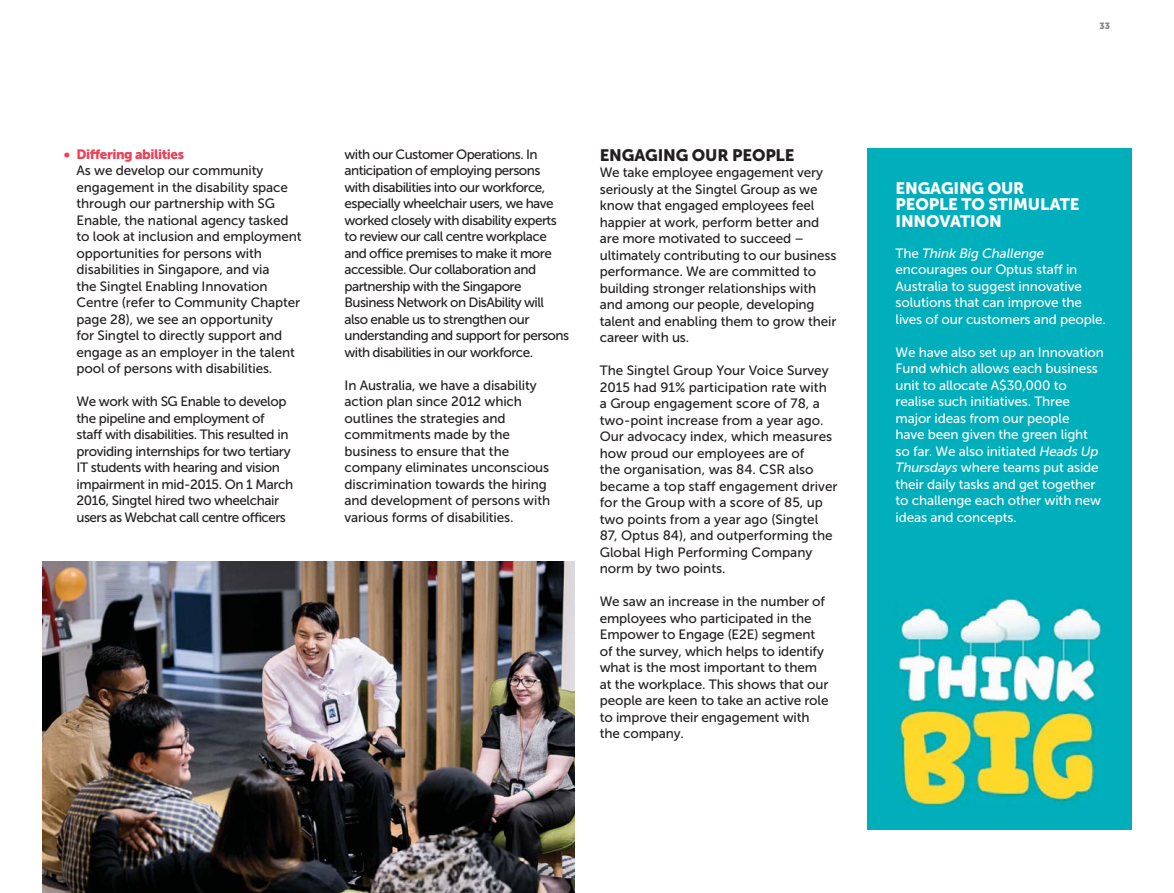
<style>
.page{position:relative;width:1174px;height:893px;background:#fff}
.page>*{position:absolute;margin:0;border:0;box-sizing:border-box;transform-origin:0 0}
.t1{font:16.5px/16.5px "Museo Sans 900";letter-spacing:-.01em;color:#fff}
.t2{font:16.5px "Museo Sans 900";letter-spacing:-.01em;color:#231f20}
.t3{font:13.5px/16.5px "Museo Sans 500";letter-spacing:-.01em;color:#231f20}
.t4{font:13.5px/16.5px "Museo Sans 500";letter-spacing:-.01em;color:#fff}
.t5{font:13.5px/16.5px "Museo Sans 500";letter-spacing:-.04em;color:#231f20}
.t6{font:13.5px/16.5px "Museo Sans 500";letter-spacing:-.03em;color:#231f20}
.t7{font:13.5px "Museo Sans 900";letter-spacing:-.03em;color:#ef3f56}
.t8{font:9px "Museo Sans 900";color:#808285}
.s1{font-style:italic}
</style>
<div class="page">
<img style="left:867px;top:148px;width:264px;height:681px">
<img style="left:43px;top:561px;width:531px;height:332px">
<p class="t7" style="left:64px;top:149px;width:122px">• Differing abilities</p>
<p class="t3" style="left:77px;top:164px;width:227px">As we develop our community engagement in the disability space through our partnership with SG Enable, the national agency tasked to look at inclusion and employment opportunities for persons with disabilities in Singapore, and via<br>the Singtel Enabling Innovation Centre (refer to Community Chapter page 28), we see an opportunity<br>for Singtel to directly support and engage as an employer in the talent pool of persons with disabilities.</p>
<p class="t6" style="left:77px;top:395px;width:218px">We work with SG Enable to develop the pipeline and employment of staff with disabilities. This resulted in providing internships for two tertiary IT students with hearing and vision impairment in mid-2015. On 1 March 2016, Singtel hired two wheelchair users as Webchat call centre officers</p>
<p class="t5" style="left:344px;top:147px;width:226px">with our Customer Operations. In anticipation of employing persons with disabilities into our workforce, especially wheelchair users, we have worked closely with disability experts to review our call centre workplace and office premises to make it more accessible. Our collaboration and partnership with the Singapore Business Network on DisAbility will also enable us to strengthen our understanding and support for persons with disabilities in our workforce.</p>
<p class="t3" style="left:344px;top:378px;width:207px">In Australia, we have a disability action plan since 2012 which outlines the strategies and commitments made by the business to ensure that the company eliminates unconscious discrimination towards the hiring and development of persons with various forms of disabilities.</p>
<p class="t2" style="left:600px;top:149px;width:196px">ENGAGING OUR PEOPLE</p>
<p class="t3" style="left:600px;top:166px;width:238px">We take employee engagement very seriously at the Singtel Group as we know that engaged employees feel happier at work, perform better and are more motivated to succeed – ultimately contributing to our business performance. We are committed to building stronger relationships with and among our people, developing talent and enabling them to grow their career with us.</p>
<p class="t3" style="left:600px;top:364px;width:239px">The Singtel Group Your Voice Survey 2015 had 91% participation rate with<br>a Group engagement score of 78, a two-point increase from a year ago.<br>Our advocacy index, which measures how proud our employees are of<br>the organisation, was 84. CSR also became a top staff engagement driver for the Group with a score of 85, up two points from a year ago (Singtel 87, Optus 84), and outperforming the Global High Performing Company norm by two points.</p>
<p class="t3" style="left:600px;top:595px;width:230px">We saw an increase in the number of employees who participated in the<br>Empower to Engage (E2E) segment of the survey, which helps to identify what is the most important to them at the workplace. This shows that our people are keen to take an active role to improve their engagement with the company.</p>
<p class="t8" style="left:1099px;top:23px;width:12px">33</p>
<p class="t1" style="left:895px;top:182px;width:185px">ENGAGING OUR<br>PEOPLE TO STIMULATE<br>INNOVATION</p>
<p class="t4" style="left:895px;top:246px;width:212px">The <span class="s1">Think Big Challenge </span>encourages our Optus staff in<br>Australia to suggest innovative solutions that can improve the lives of our customers and people.</p>
<p class="t4" style="left:895px;top:345px;width:210px">We have also set up an Innovation<br>Fund which allows each business unit to allocate A$30,000 to realise such initiatives. Three major ideas from our people<br>have been given the green light so far. We also initiated <span class="s1">Heads Up<br>Thursdays</span> where teams put aside their daily tasks and get together to challenge each other with new ideas and concepts.</p>
</div>
